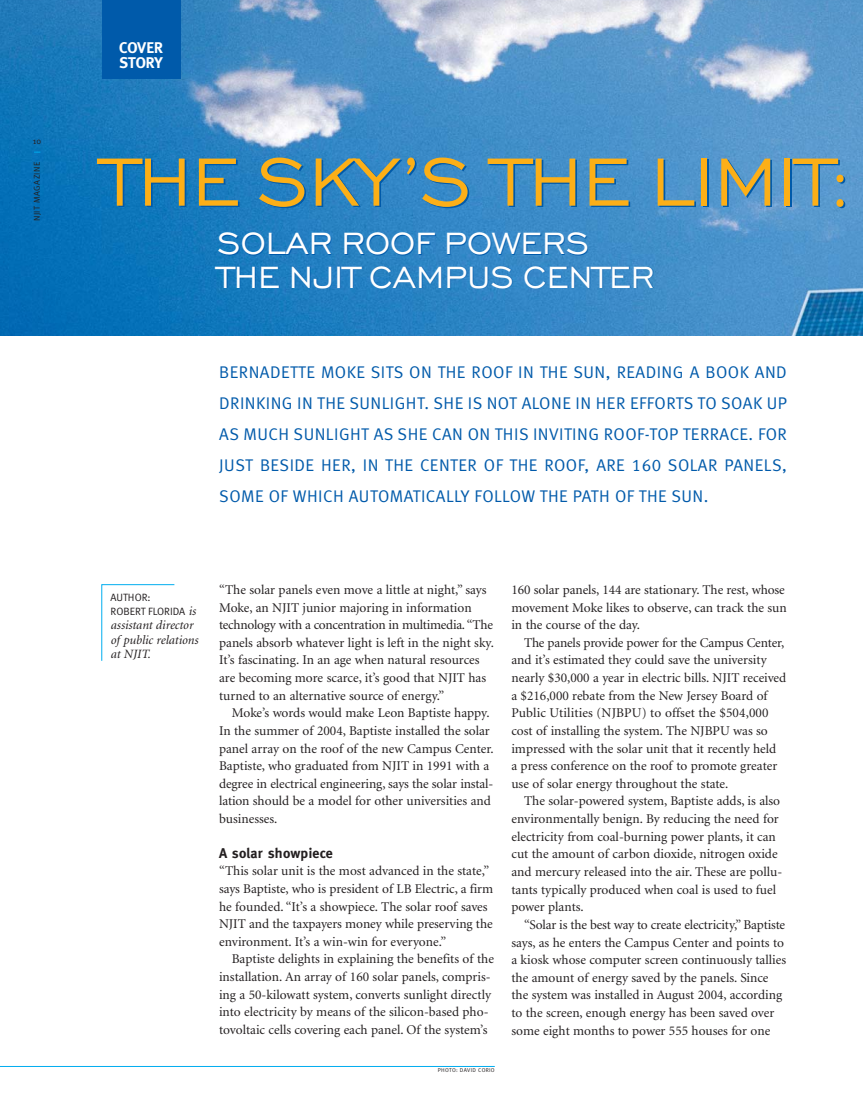
<style>
.page{position:relative;width:863px;height:1117px;background:#fff}
.page>*{position:absolute;margin:0;border:0;box-sizing:border-box;transform-origin:0 0}
.t1{font:87.45px "Engravers Gothic BT";color:#fcaf17}
.t2{font:39.45px/33.9px "Engravers Gothic BT";color:#fff}
.t3{font:16.95px/31px "Meta Normal LF";letter-spacing:.03em;color:#005aaa;text-align:justify}
.t4{font:700 15.45px/15.5px "Meta";color:#fff}
.t5{font:700 14.1px "Meta";letter-spacing:.015em;color:#231f20}
.t6{font:13.35px/17.7px "Minion";color:#231f20}
.t7{font:italic 12.75px/14.1px "Minion";color:#231f20}
.t8{font:10.65px/14.1px "Meta Normal";color:#231f20}
.t9{font:8.4px "Meta Normal";letter-spacing:.055em;color:#231f20}
.t10{font:5.7px "Meta Normal";letter-spacing:.055em;color:#231f20}
.s1{font-family:"Minion";font-style:italic;font-size:12.75px}
</style>
<div class="page">
<img style="left:0;top:0;width:863px;height:335px">
<div style="left:102px;top:0;width:79px;height:79px;background:#005aaa"></div>
<p class="t9" style="left:33px;top:138px;width:10px">10</p>
<p class="t9" style="left:34px;top:221px;width:61px;rotate:-90deg">NJIT MAGAZINE</p>
<p class="t4" style="left:119px;top:41px;width:45px">COVER<br>STORY</p>
<h1 class="t1" style="left:102px;top:124px;width:755px">THE SKY’S THE LIMIT:</h1>
<h2 class="t2" style="left:217px;top:223px;width:438px">SOLAR ROOF POWERS<br>THE NJIT CAMPUS CENTER</h2>
<p class="t3" style="left:219px;top:358px;width:569px">BERNADETTE MOKE SITS ON THE ROOF IN THE SUN, READING A BOOK AND DRINKING IN THE SUNLIGHT. SHE IS NOT ALONE IN HER EFFORTS TO SOAK UP AS MUCH SUNLIGHT AS SHE CAN ON THIS INVITING ROOF-TOP TERRACE. FOR JUST BESIDE HER, IN THE CENTER OF THE ROOF, ARE 160 SOLAR PANELS, SOME OF WHICH AUTOMATICALLY FOLLOW THE PATH OF THE SUN.</p>
<p class="t8" style="left:111px;top:591px;width:87px">AUTHOR:<br>ROBERT FLORIDA <span class="s1">is</span></p>
<p class="t7" style="left:111px;top:619px;width:89px">assistant director of public relations at NJIT.</p>
<p class="t6" style="left:219px;top:582px;width:276px">“The solar panels even move a little at night,” says Moke, an NJIT junior majoring in information technology with a concentration in multimedia. “The panels absorb whatever light is left in the night sky.<br>It’s fascinating. In an age when natural resources are becoming more scarce, it’s good that NJIT has turned to an alternative source of energy.”</p>
<p class="t6" style="left:219px;top:705px;width:276px;text-indent:13px">Moke’s words would make Leon Baptiste happy.<br>In the summer of 2004, Baptiste installed the solar panel array on the roof of the new Campus Center.<br>Baptiste, who graduated from NJIT in 1991 with a degree in electrical engineering, says the solar instal&shy;lation should be a model for other universities and businesses.</p>
<p class="t5" style="left:219px;top:847px;width:115px">A solar showpiece</p>
<p class="t6" style="left:219px;top:863px;width:276px">“This solar unit is the most advanced in the state,” says Baptiste, who is president of LB Electric, a firm he founded. “It’s a showpiece. The solar roof saves NJIT and the taxpayers money while preserving the environment. It’s a win-win for everyone.”</p>
<p class="t6" style="left:219px;top:951px;width:276px;text-indent:13px">Baptiste delights in explaining the benefits of the installation. An array of 160 solar panels, compris&shy;ing a 50-kilowatt system, converts sunlight directly into electricity by means of the silicon-based pho&shy;tovoltaic cells covering each panel. Of the system’s</p>
<p class="t10" style="left:438px;top:1068px;width:58px">PHOTO: DAVID CORIO</p>
<p class="t6" style="left:511px;top:582px;width:277px">160 solar panels, 144 are stationary. The rest, whose movement Moke likes to observe, can track the sun in the course of the day.</p>
<p class="t6" style="left:511px;top:635px;width:276px;text-indent:13px">The panels provide power for the Campus Center, and it’s estimated they could save the university nearly $30,000 a year in electric bills. NJIT received a $216,000 rebate from the New Jersey Board of Public Utilities (NJBPU) to offset the $504,000 cost of installing the system. The NJBPU was so impressed with the solar unit that it recently held<br>a press conference on the roof to promote greater use of solar energy throughout the state.</p>
<p class="t6" style="left:511px;top:793px;width:272px;text-indent:13px">The solar-powered system, Baptiste adds, is also environmentally benign. By reducing the need for electricity from coal-burning power plants, it can cut the amount of carbon dioxide, nitrogen oxide and mercury released into the air. These are pollu&shy;tants typically produced when coal is used to fuel power plants.</p>
<p class="t6" style="left:511px;top:917px;width:276px;text-indent:13px">“Solar is the best way to create electricity,” Baptiste says, as he enters the Campus Center and points to a kiosk whose computer screen continuously tallies the amount of energy saved by the panels. Since the system was installed in August 2004, according to the screen, enough energy has been saved over some eight months to power 555 houses for one</p>
</div>
